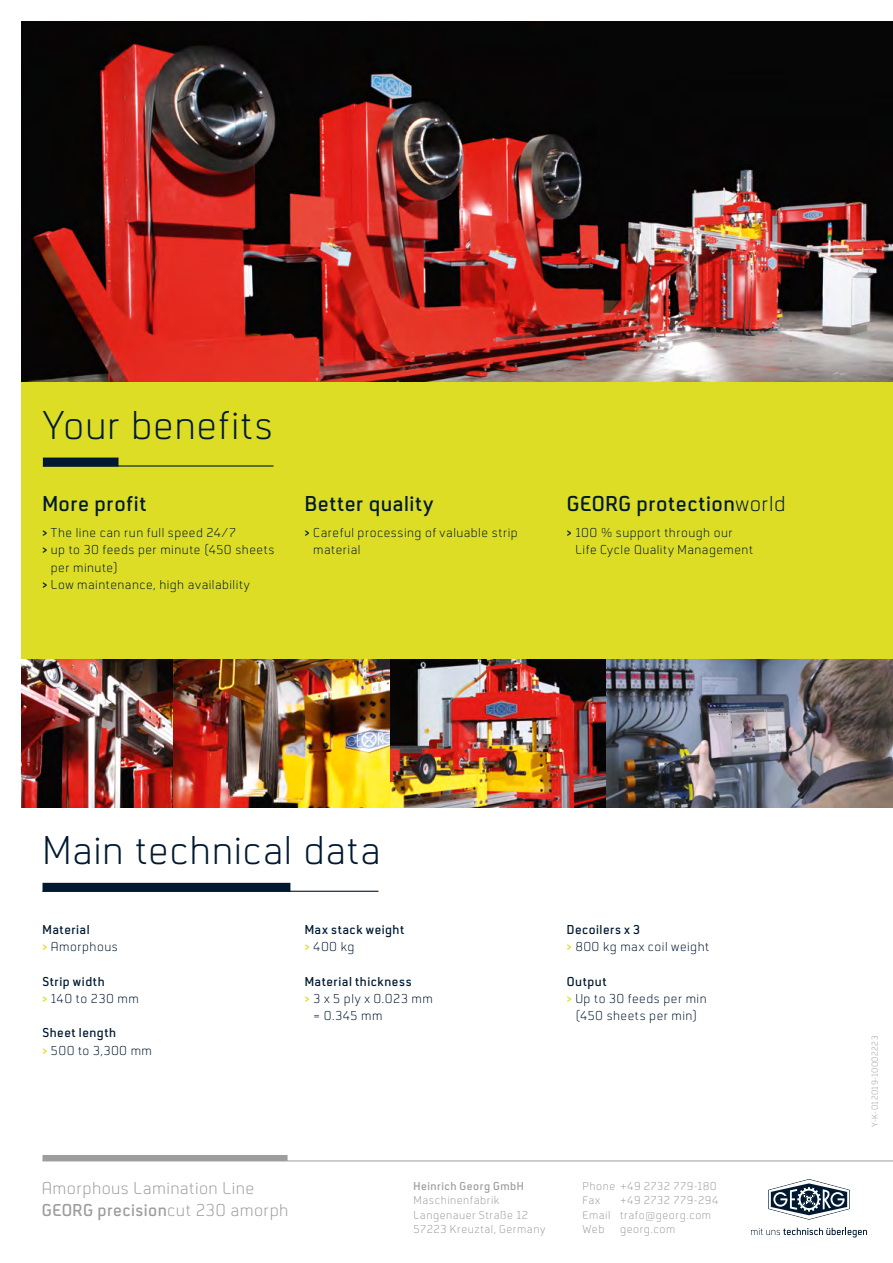
<style>
.page{position:relative;width:893px;height:1263px;background:#fff}
.page>*{position:absolute;margin:0;border:0;box-sizing:border-box;transform-origin:0 0}
.t1{font:300 42px "Neustadt";letter-spacing:.015em;color:#001930}
.t2{font:600 22.5px "Neustadt";letter-spacing:.025em;color:#001930}
.t3{font:300 18px/21.6px "Neustadt";letter-spacing:.02em;color:#9d9d9c}
.t4{font:300 13.5px/17.2px "Neustadt";letter-spacing:.035em;color:#001930}
.t5{font:600 13.5px/17.2px "Neustadt";letter-spacing:.04em;color:#001930}
.t6{font:300 12px/14.4px "Neustadt";letter-spacing:.04em;color:#9d9d9c}
.t7{font:600 12px "Neustadt";letter-spacing:.04em;color:#9d9d9c}
.t8{font:300 9px "Neustadt";letter-spacing:.05em;color:#9d9d9c}
.s1{font-weight:600}
.s2{font-weight:300}
.s3{font-weight:600;color:#dedd26}
.s4{color:#dedd26}
</style>
<div class="page">
<img style="left:21px;top:21px;width:872px;height:362px">
<div style="left:21px;top:383px;width:872px;height:276px;background:#dedd26"></div>
<img style="left:21px;top:659px;width:153px;height:149px">
<img style="left:174px;top:659px;width:216px;height:149px">
<img style="left:390px;top:659px;width:217px;height:149px">
<img style="left:607px;top:659px;width:286px;height:149px">
<div style="left:43px;top:458px;width:76px;height:9px;background:#001930"></div>
<hr style="left:43px;top:465px;width:231px;height:2px;background:#001930">
<div style="left:43px;top:883px;width:247px;height:9px;background:#001930"></div>
<hr style="left:43px;top:891px;width:335px;height:1px;background:#001930">
<hr style="left:43px;top:1160px;width:850px;height:1px;background:#9d9d9c">
<svg style="left:751px;top:1228px;width:116px;height:9px"></svg>
<svg style="left:768px;top:1179px;width:82px;height:41px"></svg>
<div style="left:43px;top:1155px;width:245px;height:6px;background:#9d9d9c"></div>
<h1 class="t1" style="left:43px;top:404px;width:232px">Your benefits</h1>
<h2 class="t2" style="left:43px;top:492px;width:105px">More profit</h2>
<p class="t4" style="left:43px;top:524px;width:195px"><span class="s1">&gt;</span> The line can run full speed 24/7</p>
<p class="t4" style="left:43px;top:541px;width:233px"><span class="s1">&gt;</span> up to 30 feeds per minute (450 sheets</p>
<p class="t4" style="left:51px;top:559px;width:68px">per minute)</p>
<p class="t4" style="left:43px;top:576px;width:209px"><span class="s1">&gt;</span> Low maintenance, high availability</p>
<h2 class="t2" style="left:305px;top:492px;width:130px">Better quality</h2>
<p class="t4" style="left:313px;top:524px;width:206px;text-indent:-8px"><span class="s1">&gt;</span> Careful processing of valuable strip material</p>
<h2 class="t2" style="left:567px;top:492px;width:220px">GEORG protection<span class="s2">world</span></h2>
<p class="t4" style="left:575px;top:524px;width:179px;text-indent:-8px"><span class="s1">&gt;</span> 100 % support through our<br>Life Cycle Quality Management</p>
<h1 class="t1" style="left:43px;top:829px;width:340px">Main technical data</h1>
<p class="t4" style="left:43px;top:921px;width:77px"><span class="s1">Material<br></span><span class="s3">&gt;</span> Amorphous</p>
<p class="t5" style="left:43px;top:973px;width:98px">Strip width<br><span class="s4">&gt;</span> <span class="s2">140 to 230 mm</span></p>
<p class="t4" style="left:43px;top:1025px;width:111px"><span class="s1">Sheet length<br></span><span class="s3">&gt;</span> 500 to 3,300 mm</p>
<p class="t5" style="left:305px;top:921px;width:101px">Max stack weight <span class="s4">&gt;</span> <span class="s2">400 kg</span></p>
<p class="t5" style="left:305px;top:973px;width:108px">Material thickness</p>
<p class="t4" style="left:305px;top:990px;width:130px"><span class="s3">&gt;</span> 3 x 5 ply x 0.023 mm</p>
<p class="t4" style="left:314px;top:1007px;width:71px">= 0.345 mm</p>
<p class="t4" style="left:567px;top:921px;width:144px"><span class="s1">Decoilers x 3<br></span><span class="s3">&gt;</span> 800 kg max coil weight</p>
<p class="t5" style="left:567px;top:973px;width:41px">Output</p>
<p class="t4" style="left:567px;top:990px;width:141px"><span class="s3">&gt;</span> Up to 30 feeds per min</p>
<p class="t4" style="left:575px;top:1007px;width:123px">(450 sheets per min)</p>
<h3 class="t3" style="left:42px;top:1178px;width:248px">Amorphous Lamination Line<br><span class="s1">GEORG precision</span>cut 230 amorph</h3>
<p class="t7" style="left:414px;top:1180px;width:112px">Heinrich Georg GmbH</p>
<p class="t6" style="left:414px;top:1193px;width:133px">Maschinenfabrik<br>Langenauer Straße 12<br>57223 Kreuztal, Germany</p>
<p class="t6" style="left:583px;top:1179px;width:136px">Phone +49 2732 779-180<br>Fax</p>
<p class="t6" style="left:583px;top:1193px;width:137px;text-indent:38px">+49 2732 779-294<br>Email trafo@georg.com<br>Web</p>
<p class="t6" style="left:620px;top:1222px;width:57px">georg.com</p>
<p class="t8" style="left:870px;top:1127px;width:93px;rotate:-90deg">Y-K-012019-10002223</p>
</div>
